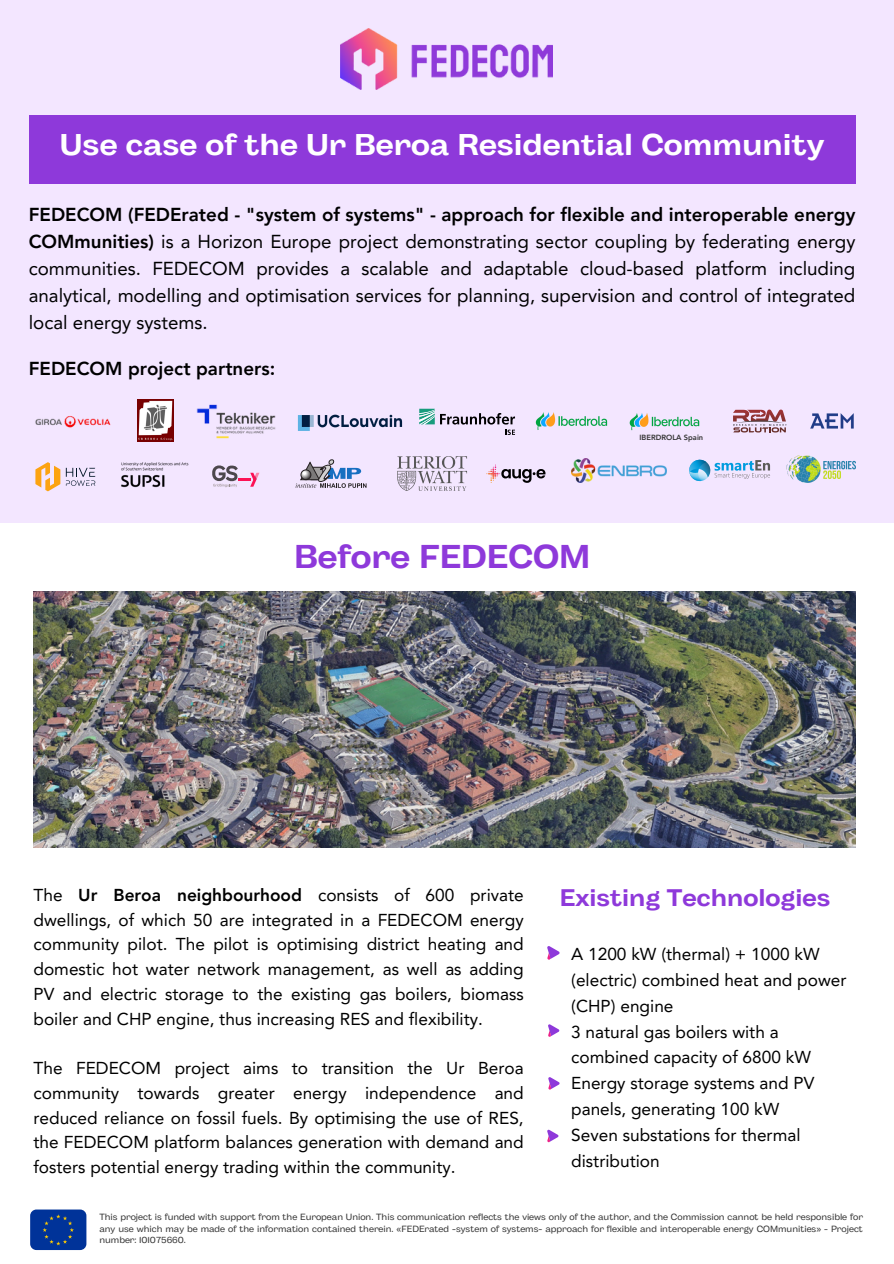
<style>
.page{position:relative;width:894px;height:1264px;background:#fff}
.page>*{position:absolute;margin:0;border:0;box-sizing:border-box;transform-origin:0 0}
.t1{font:700 33px "Body Grotesque Fit";color:#8e39da}
.t2{font:700 30px "Body Grotesque Fit";color:#fff}
.t3{font:700 24px "Body Grotesque Fit";color:#8e39da}
.t4{font:18.75px/27px "Avenir LT Pro";color:#000;text-align:justify}
.t5{font:800 18.75px "Avenir LT Pro";color:#000}
.t6{font:17.25px/24.8px "Avenir LT Pro";color:#000;text-align:justify}
.t7{font:9px/11.2px "Body Grotesque Fit";color:#343434;text-align:justify}
.t8{font:800 7.5px "Avenir LT Pro";color:#343434}
.s1{font-weight:800}
</style>
<div class="page">
<div style="left:0;top:0;width:893px;height:522px;background:#f3e6ff"></div>
<img style="left:341px;top:29px;width:211px;height:60px">
<div style="left:29px;top:115px;width:826px;height:68px;background:#8e39da"></div>
<img style="left:33px;top:591px;width:822px;height:256px">
<div style="left:30px;top:1209px;width:56px;height:40px;background:#039;border-radius:6px"></div>
<svg style="left:43px;top:1214px;width:31px;height:31px"></svg>
<svg style="left:35px;top:462px;width:25px;height:29px"></svg>
<svg style="left:66px;top:468px;width:29px;height:18px"></svg>
<svg style="left:212px;top:465px;width:47px;height:22px"></svg>
<svg style="left:295px;top:459px;width:71px;height:29px"></svg>
<svg style="left:486px;top:464px;width:59px;height:19px"></svg>
<svg style="left:397px;top:456px;width:70px;height:35px"></svg>
<svg style="left:689px;top:459px;width:80px;height:22px"></svg>
<img style="left:786px;top:456px;width:69px;height:27px">
<img style="left:121px;top:462px;width:68px;height:26px">
<img style="left:571px;top:459px;width:95px;height:23px">
<svg style="left:547px;top:946px;width:12px;height:14px"></svg>
<img style="left:137px;top:399px;width:36px;height:43px">
<svg style="left:419px;top:409px;width:15px;height:15px"></svg>
<svg style="left:440px;top:413px;width:75px;height:22px"></svg>
<svg style="left:733px;top:409px;width:53px;height:23px"></svg>
<img style="left:810px;top:413px;width:44px;height:16px">
<img style="left:35px;top:416px;width:76px;height:12px">
<img style="left:297px;top:414px;width:106px;height:17px">
<img style="left:535px;top:412px;width:73px;height:18px">
<img style="left:629px;top:413px;width:71px;height:18px">
<img style="left:196px;top:404px;width:80px;height:35px">
<svg style="left:548px;top:1024px;width:11px;height:13px"></svg>
<svg style="left:548px;top:1077px;width:11px;height:12px"></svg>
<svg style="left:547px;top:1129px;width:11px;height:13px"></svg>
<p class="t2" style="left:60px;top:127px;width:765px">Use case of the Ur Beroa Residential Community</p>
<h3 class="t4" style="left:29px;top:203px;width:827px"><span class="s1">FEDECOM (FEDErated - "system of systems" - approach for flexible and interoperable energy COMmunities)</span> is a Horizon Europe project demonstrating sector coupling by federating energy communities. FEDECOM provides a scalable and adaptable cloud-based platform including analytical, modelling and optimisation services for planning, supervision and control of integrated local energy systems.</h3>
<p class="t5" style="left:29px;top:360px;width:248px">FEDECOM project partners:</p>
<p class="t1" style="left:294px;top:537px;width:298px">Before FEDECOM</p>
<p class="t8" style="left:639px;top:434px;width:65px">IBERDROLA Spain</p>
<h1 class="t6" style="left:33px;top:884px;width:491px">The <span class="s1">Ur Beroa neighbourhood</span> consists of 600 private dwellings, of which 50 are integrated in a FEDECOM energy community pilot. The pilot is optimising district heating and domestic hot water network management, as well as adding PV and electric storage to the existing gas boilers, biomass boiler and CHP engine, thus increasing RES and flexibility.</h1>
<h4 class="t6" style="left:33px;top:1057px;width:491px">The FEDECOM project aims to transition the Ur Beroa community towards greater energy independence and reduced reliance on fossil fuels. By optimising the use of RES, the FEDECOM platform balances generation with demand and fosters potential energy trading within the community.</h4>
<p class="t3" style="left:559px;top:883px;width:272px">Existing Technologies</p>
<p class="t6" style="left:571px;top:942px;width:277px;line-height:25.8px;text-align:left">A 1200 kW (thermal) + 1000 kW (electric) combined heat and power (CHP) engine<br>3 natural gas boilers with a combined capacity of 6800 kW<br>Energy storage systems and PV panels, generating 100 kW<br>Seven substations for thermal distribution</p>
<p class="t7" style="left:99px;top:1212px;width:764px">This project is funded with support from the European Union. This communication reflects the views only of the author, and the Commission cannot be held responsible for any use which may be made of the information contained therein. «FEDErated -system of systems- approach for flexible and interoperable energy COMmunities» - Project number: 101075660.</p>
</div>
